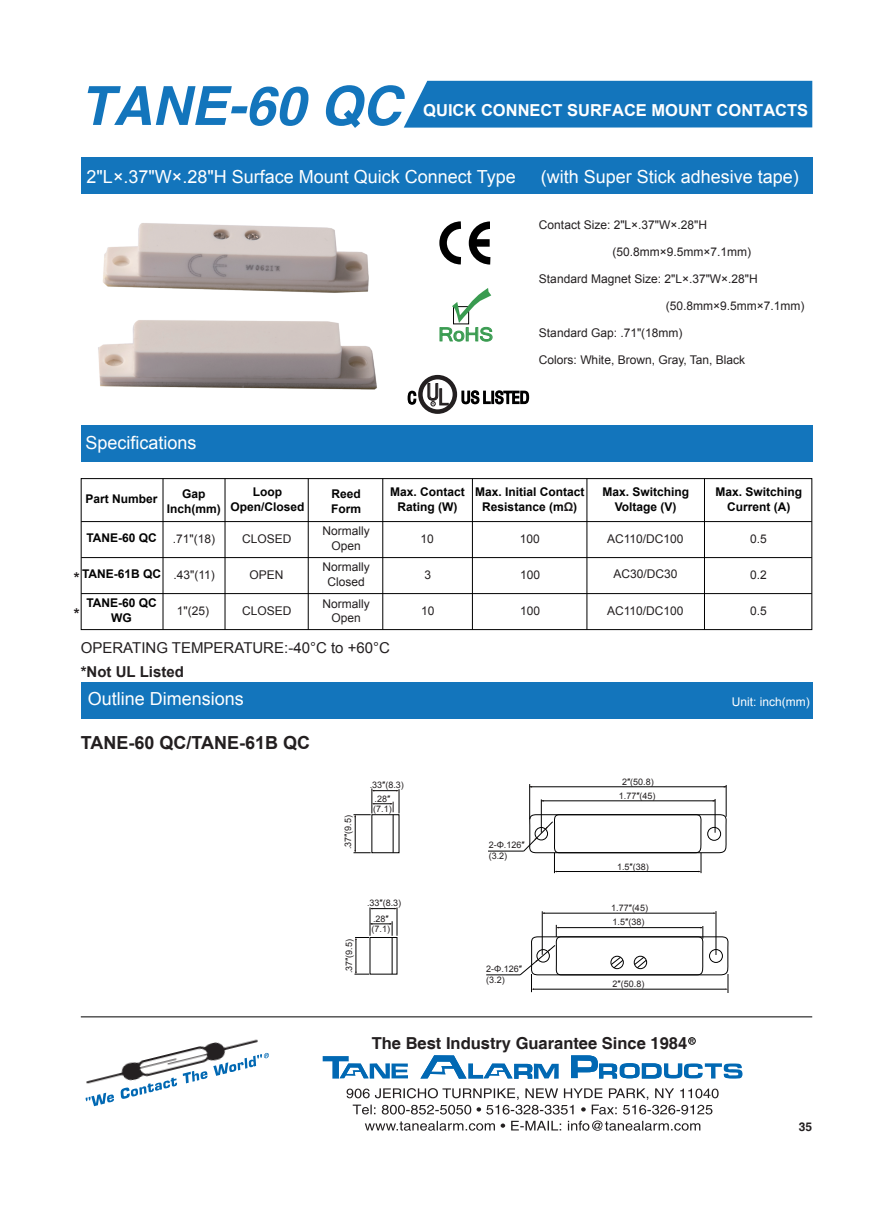
<style>
.page{position:relative;width:893px;height:1212px;background:#fff}
.page>*{position:absolute;margin:0;border:0;box-sizing:border-box;transform-origin:0 0}
.t1{font:italic 700 54px "Helvetica";color:#1375bc}
.t2{font:18px "Arial";color:#fff}
.t3{font:700 18px "Arial";color:#231f20}
.t4{font:18px "Kartika";color:#399b50;scale:1.1 1}
.t5{font:700 16.5px "Helvetica";color:#231f20}
.t6{font:700 16.5px "Arial";color:#fff}
.t7{font:15px "Arial";color:#231f20}
.t8{font:700 15px "Arial";color:#231f20}
.t9{font:12px/14.4px "Arial";color:#231f20;text-align:center}
.t10{font:700 12px/15px "Arial";color:#030303;text-align:center}
.t11{font:12px "Arial";color:#fff}
.t12{font:700 12px "Helvetica";color:#231f20}
.t13{font:9px/10.8px "Arial";color:#231f20}
.t14{font:700 6px "Arial";color:#231f20}
.t15{font:4.65px "Arial";color:#231f20}
.s1{color:#231f20}
.s2{color:#060304}
</style>
<div class="page">
<svg style="left:407px;top:390px;width:10px;height:15px"></svg>
<svg style="left:461px;top:390px;width:69px;height:15px"></svg>
<div style="left:418px;top:375px;width:39px;height:39px;border:4px solid #231f20;border-radius:50%"></div>
<svg style="left:427px;top:383px;width:22px;height:23px"></svg>
<div style="left:81px;top:425px;width:731px;height:36px;background:#1375bc"></div>
<svg style="left:439px;top:288px;width:54px;height:54px"></svg>
<div style="left:81px;top:478px;width:731px;height:152px;border:1px solid #000"></div>
<hr style="left:163px;top:479px;width:1px;height:150px;background:#000">
<hr style="left:81px;top:521px;width:731px;height:1px;background:#000">
<hr style="left:81px;top:557px;width:731px;height:1px;background:#000">
<hr style="left:225px;top:479px;width:1px;height:150px;background:#000">
<hr style="left:308px;top:479px;width:1px;height:150px;background:#000">
<hr style="left:382px;top:479px;width:1px;height:150px;background:#000">
<hr style="left:704px;top:479px;width:1px;height:150px;background:#000">
<hr style="left:587px;top:479px;width:1px;height:150px;background:#000">
<hr style="left:472px;top:479px;width:1px;height:150px;background:#000">
<div style="left:81px;top:157px;width:731px;height:36px;background:#1375bc"></div>
<div style="left:404px;top:81px;width:408px;height:47px;background:#1375bc"></div>
<div style="left:81px;top:682px;width:731px;height:37px;background:#1375bc"></div>
<hr style="left:393px;top:815px;width:1px;height:38px;background:#000">
<hr style="left:392px;top:937px;width:1px;height:37px;background:#000">
<hr style="left:356px;top:939px;width:1px;height:34px;background:#000">
<hr style="left:355px;top:816px;width:1px;height:35px;background:#000">
<hr style="left:486px;top:974px;width:34px;height:1px;background:#000">
<hr style="left:542px;top:911px;width:1px;height:44px;background:#000">
<hr style="left:716px;top:911px;width:1px;height:44px;background:#000">
<hr style="left:543px;top:913px;width:171px;height:1px;background:#000">
<hr style="left:715px;top:799px;width:1px;height:34px;background:#000">
<hr style="left:529px;top:784px;width:1px;height:35px;background:#000">
<hr style="left:541px;top:799px;width:1px;height:34px;background:#000">
<hr style="left:541px;top:800px;width:174px;height:1px;background:#000">
<hr style="left:726px;top:785px;width:1px;height:32px;background:#000">
<hr style="left:530px;top:786px;width:196px;height:1px;background:#000">
<hr style="left:488px;top:851px;width:36px;height:1px;background:#000">
<svg style="left:353px;top:850px;width:18px;height:3px"></svg>
<svg style="left:354px;top:972px;width:15px;height:3px"></svg>
<svg style="left:523px;top:814px;width:204px;height:59px"></svg>
<svg style="left:520px;top:925px;width:209px;height:68px"></svg>
<svg style="left:353px;top:788px;width:47px;height:29px"></svg>
<svg style="left:355px;top:907px;width:43px;height:33px"></svg>
<hr style="left:81px;top:593px;width:731px;height:1px;background:#000">
<svg style="left:439px;top:221px;width:52px;height:44px"></svg>
<div style="left:471px;top:239px;width:19px;height:8px;background:#000"></div>
<div style="left:490px;top:220px;width:10px;height:14px;background:#fff"></div>
<hr style="left:81px;top:1016px;width:731px;height:1px;background:#000">
<svg style="left:85px;top:1039px;width:184px;height:67px"></svg>
<svg style="left:347px;top:1088px;width:372px;height:26px"></svg>
<svg style="left:365px;top:1120px;width:335px;height:11px"></svg>
<svg style="left:571px;top:1055px;width:171px;height:23px"></svg>
<svg style="left:323px;top:1056px;width:85px;height:22px"></svg>
<svg style="left:420px;top:1055px;width:139px;height:24px"></svg>
<div style="left:688px;top:1037px;width:8px;height:7px;border:1px solid #000;border-radius:50%"></div>
<img style="left:98px;top:223px;width:279px;height:167px">
<h1 class="t1" style="left:80px;top:73px;width:323px">TANE-60 QC</h1>
<h3 class="t6" style="left:423px;top:99px;width:386px">QUICK CONNECT SURFACE MOUNT CONTACTS</h3>
<h2 class="t2" style="left:87px;top:165px;width:431px">2"L×.37"W×.28"H Surface Mount Quick Connect Type</h2>
<h2 class="t2" style="left:541px;top:165px;width:260px">(with Super Stick adhesive tape)</h2>
<h2 class="t2" style="left:86px;top:431px;width:113px">Specifications</h2>
<h2 class="t4" style="left:438px;top:323px;width:51px">RoHS</h2>
<p class="t15" style="left:431px;top:401px;width:5px">R</p>
<p class="t9" style="left:539px;top:218px;width:170px">Contact Size: 2"L×.37"W×.28"H</p>
<p class="t9" style="left:612px;top:245px;width:140px">(50.8mm×9.5mm×7.1mm)</p>
<p class="t9" style="left:539px;top:272px;width:220px">Standard Magnet Size: 2"L×.37"W×.28"H</p>
<p class="t9" style="left:666px;top:299px;width:140px">(50.8mm×9.5mm×7.1mm)</p>
<p class="t9" style="left:539px;top:326px;width:145px">Standard Gap: .71"(18mm)</p>
<p class="t9" style="left:539px;top:353px;width:208px">Colors: White, Brown, Gray, Tan, Black</p>
<p class="t10" style="left:86px;top:492px;width:74px">Part Number</p>
<p class="t10" style="left:167px;top:486px;width:55px">Gap<br>Inch(mm)</p>
<p class="t10" style="left:230px;top:485px;width:76px">Loop<br>Open/Closed</p>
<p class="t10" style="left:331px;top:486px;width:31px;text-align:left">Reed<br>Form</p>
<p class="t10" style="left:390px;top:485px;width:76px">Max. Contact<br>Rating (W)</p>
<p class="t10" style="left:475px;top:485px;width:111px">Max. Initial Contact<br>Resistance (m<span class="s1">Ω</span>)</p>
<p class="t10" style="left:602px;top:485px;width:88px">Max. Switching<br>Voltage (V)</p>
<p class="t10" style="left:715px;top:485px;width:88px">Max. Switching<br>Current (A)</p>
<p class="t10" style="left:86px;top:531px;width:72px">TANE-60 QC</p>
<p class="t10" style="left:82px;top:567px;width:81px">TANE-61B QC</p>
<p class="t9" style="left:322px;top:524px;width:49px">Normally<br>Open</p>
<p class="t9" style="left:322px;top:560px;width:49px">Normally<br>Closed</p>
<p class="t9" style="left:242px;top:531px;width:51px">CLOSED</p>
<p class="t9" style="left:250px;top:567px;width:36px">OPEN</p>
<p class="t9" style="left:173px;top:531px;width:44px">.71"(18)</p>
<p class="t9" style="left:173px;top:567px;width:43px">.43"(11)</p>
<p class="t9" style="left:607px;top:531px;width:78px">AC110/DC100</p>
<p class="t9" style="left:613px;top:567px;width:66px">AC30/DC30</p>
<p class="t9" style="left:421px;top:531px;width:15px">10</p>
<p class="t9" style="left:424px;top:567px;width:8px">3</p>
<p class="t9" style="left:520px;top:531px;width:22px">100</p>
<p class="t9" style="left:520px;top:567px;width:22px">100</p>
<p class="t9" style="left:750px;top:531px;width:18px">0.5</p>
<p class="t9" style="left:750px;top:567px;width:18px">0.2</p>
<p class="t8" style="left:74px;top:568px;width:7px">*</p>
<p class="t10" style="left:86px;top:596px;width:72px">TANE-60 QC<br>WG</p>
<p class="t9" style="left:177px;top:604px;width:34px">1"(25)</p>
<p class="t9" style="left:242px;top:604px;width:51px">CLOSED</p>
<p class="t9" style="left:322px;top:596px;width:49px">Normally<br>Open</p>
<p class="t9" style="left:421px;top:604px;width:15px">10</p>
<p class="t9" style="left:520px;top:604px;width:22px">100</p>
<p class="t9" style="left:607px;top:604px;width:78px">AC110/DC100</p>
<p class="t9" style="left:750px;top:604px;width:18px">0.5</p>
<p class="t8" style="left:74px;top:604px;width:7px">*</p>
<p class="t7" style="left:81px;top:638px;width:311px">OPERATING TEMPERATURE:-40°C to +60°C</p>
<p class="t8" style="left:81px;top:661px;width:105px">*Not UL Listed</p>
<h2 class="t2" style="left:88px;top:687px;width:158px">Outline Dimensions</h2>
<p class="t11" style="left:732px;top:694px;width:79px">Unit: inch(mm)</p>
<h2 class="t3" style="left:81px;top:730px;width:231px">TANE-60 QC/TANE-61B QC</h2>
<p class="t13" style="left:343px;top:849px;width:36px;rotate:-90deg">.37<span class="s2">″</span>(9.5)</p>
<p class="t13" style="left:370px;top:779px;width:36px">.33<span class="s2">″</span>(8.3)</p>
<p class="t13" style="left:373px;top:793px;width:20px">.28<span class="s2">″ </span>(7.1)</p>
<p class="t13" style="left:344px;top:973px;width:36px;rotate:-90deg">.37<span class="s2">″</span>(9.5)</p>
<p class="t13" style="left:367px;top:897px;width:36px">.33<span class="s2">″</span>(8.3)</p>
<p class="t13" style="left:372px;top:913px;width:20px">.28<span class="s2">″ </span>(7.1)</p>
<p class="t13" style="left:489px;top:840px;width:37px">2-Φ.126<span class="s2">″ </span>(3.2)</p>
<p class="t13" style="left:486px;top:964px;width:37px">2-Φ.126<span class="s2">″ </span>(3.2)</p>
<p class="t13" style="left:619px;top:775px;width:38px;line-height:14px;text-align:center">2<span class="s2">″</span>(50.8)<br>1.77<span class="s2">″</span>(45)</p>
<p class="t13" style="left:617px;top:861px;width:33px">1.5<span class="s2">″</span>(38)</p>
<p class="t13" style="left:611px;top:903px;width:38px">1.77<span class="s2">″</span>(45)</p>
<p class="t13" style="left:613px;top:916px;width:33px">1.5<span class="s2">″</span>(38)</p>
<p class="t13" style="left:613px;top:978px;width:33px">2<span class="s2">″</span>(50.8)</p>
<h3 class="t5" style="left:372px;top:1033px;width:317px">The Best Industry Guarantee Since 1984</h3>
<p class="t14" style="left:690px;top:1037px;width:6px">R</p>
<p class="t12" style="left:799px;top:1119px;width:15px">35</p>
</div>
